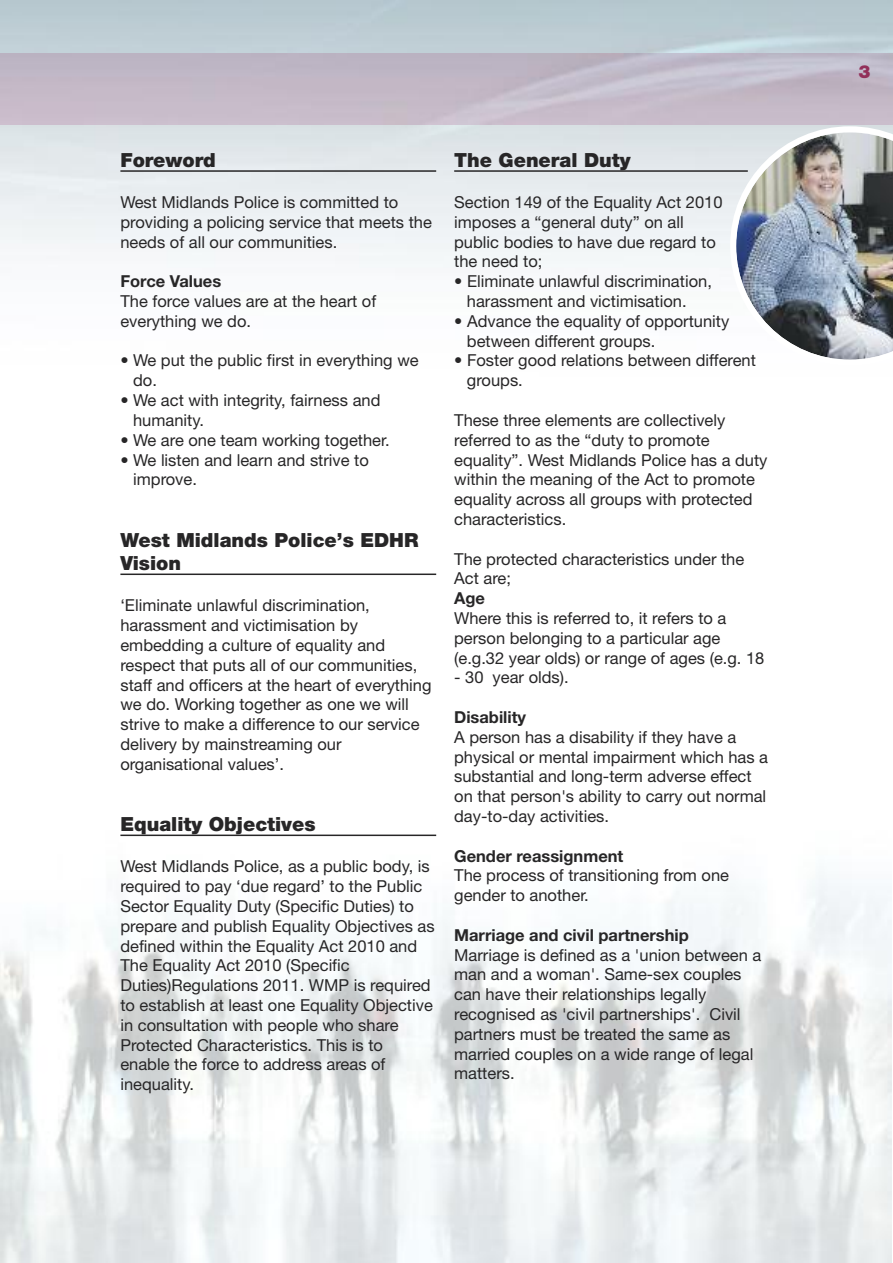
<style>
.page{position:relative;width:893px;height:1263px;background:#fff}
.page>*{position:absolute;margin:0;border:0;box-sizing:border-box;transform-origin:0 0}
.t1{font:900 19.5px/23.4px "Helvetica Neue LT";color:#272627}
.t2{font:900 18px "Helvetica Neue LT";color:#922f59}
.t3{font:16.5px/19.8px "Helvetica Neue LT";color:#272627}
.t4{font:700 16.5px "Helvetica Neue LT";color:#272627}
</style>
<div class="page">
<img style="left:0;top:834px;width:891px;height:429px">
<hr style="left:120px;top:170px;width:316px;height:2px;background:#272627">
<hr style="left:120px;top:573px;width:316px;height:2px;background:#272627">
<hr style="left:120px;top:834px;width:316px;height:2px;background:#272627">
<hr style="left:454px;top:170px;width:294px;height:2px;background:#272627">
<img style="left:730px;top:126px;width:163px;height:234px">
<hr style="left:0;top:54px;width:1px;height:70px;background:#ead7df">
<p class="t1" style="left:120px;top:150px;width:97px">Foreword</p>
<p class="t3" style="left:120px;top:194px;width:313px">West Midlands Police is committed to providing a policing service that meets the needs of all our communities.</p>
<p class="t4" style="left:120px;top:275px;width:102px">Force Values</p>
<p class="t3" style="left:120px;top:293px;width:257px">The force values are at the heart of everything we do.</p>
<p class="t3" style="left:133px;top:352px;width:287px;text-indent:-13px">• We put the public first in everything we do.</p>
<p class="t3" style="left:133px;top:392px;width:249px;text-indent:-13px">• We act with integrity, fairness and humanity.</p>
<p class="t3" style="left:120px;top:431px;width:271px">• We are one team working together.</p>
<p class="t3" style="left:133px;top:451px;width:237px;text-indent:-13px">• We listen and learn and strive to improve.</p>
<p class="t1" style="left:120px;top:530px;width:300px">West Midlands Police’s EDHR<br>Vision</p>
<p class="t3" style="left:120px;top:597px;width:313px">‘Eliminate unlawful discrimination, harassment and victimisation by embedding a culture of equality and respect that puts all of our communities, staff and officers at the heart of everything we do. Working together as one we will strive to make a difference to our service delivery by mainstreaming our organisational values’.</p>
<p class="t1" style="left:120px;top:814px;width:197px">Equality Objectives</p>
<p class="t3" style="left:120px;top:858px;width:316px">West Midlands Police, as a public body, is required to pay ‘due regard’ to the Public Sector Equality Duty (Specific Duties) to prepare and publish Equality Objectives as defined within the Equality Act 2010 and The Equality Act 2010 (Specific Duties)Regulations 2011. WMP is required to establish at least one Equality Objective in consultation with people who share Protected Characteristics. This is to enable the force to address areas of inequality.</p>
<p class="t1" style="left:454px;top:150px;width:178px">The General Duty</p>
<p class="t3" style="left:454px;top:194px;width:270px">Section 149 of the Equality Act 2010 imposes a “general duty” on all public bodies to have due regard to the need to;</p>
<p class="t3" style="left:467px;top:273px;width:246px;text-indent:-13px">• Eliminate unlawful discrimination, harassment and victimisation.</p>
<p class="t3" style="left:467px;top:313px;width:264px;text-indent:-13px">• Advance the equality of opportunity between different groups.</p>
<p class="t3" style="left:467px;top:352px;width:290px;text-indent:-13px">• Foster good relations between different groups.</p>
<p class="t3" style="left:454px;top:412px;width:315px">These three elements are collectively referred to as the “duty to promote equality”. West Midlands Police has a duty within the meaning of the Act to promote equality across all groups with protected characteristics.</p>
<p class="t3" style="left:454px;top:550px;width:292px">The protected characteristics under the<br>Act are;</p>
<p class="t4" style="left:454px;top:592px;width:32px">Age</p>
<p class="t3" style="left:454px;top:610px;width:312px">Where this is referred to, it refers to a person belonging to a particular age (e.g.32 year olds) or range of ages (e.g. 18</p>
<p class="t3" style="left:454px;top:669px;width:116px">- 30 year olds).</p>
<p class="t4" style="left:454px;top:711px;width:73px">Disability</p>
<p class="t3" style="left:454px;top:728px;width:315px">A person has a disability if they have a physical or mental impairment which has a substantial and long-term adverse effect on that person's ability to carry out normal day-to-day activities.</p>
<p class="t4" style="left:454px;top:850px;width:171px">Gender reassignment</p>
<p class="t3" style="left:454px;top:867px;width:276px">The process of transitioning from one gender to another.</p>
<p class="t4" style="left:454px;top:929px;width:236px">Marriage and civil partnership</p>
<p class="t3" style="left:454px;top:946px;width:309px">Marriage is defined as a 'union between a man and a woman'. Same-sex couples can have their relationships legally recognised as 'civil partnerships'. Civil partners must be treated the same as married couples on a wide range of legal matters.</p>
<p class="t2" style="left:858px;top:65px;width:14px">3</p>
</div>
